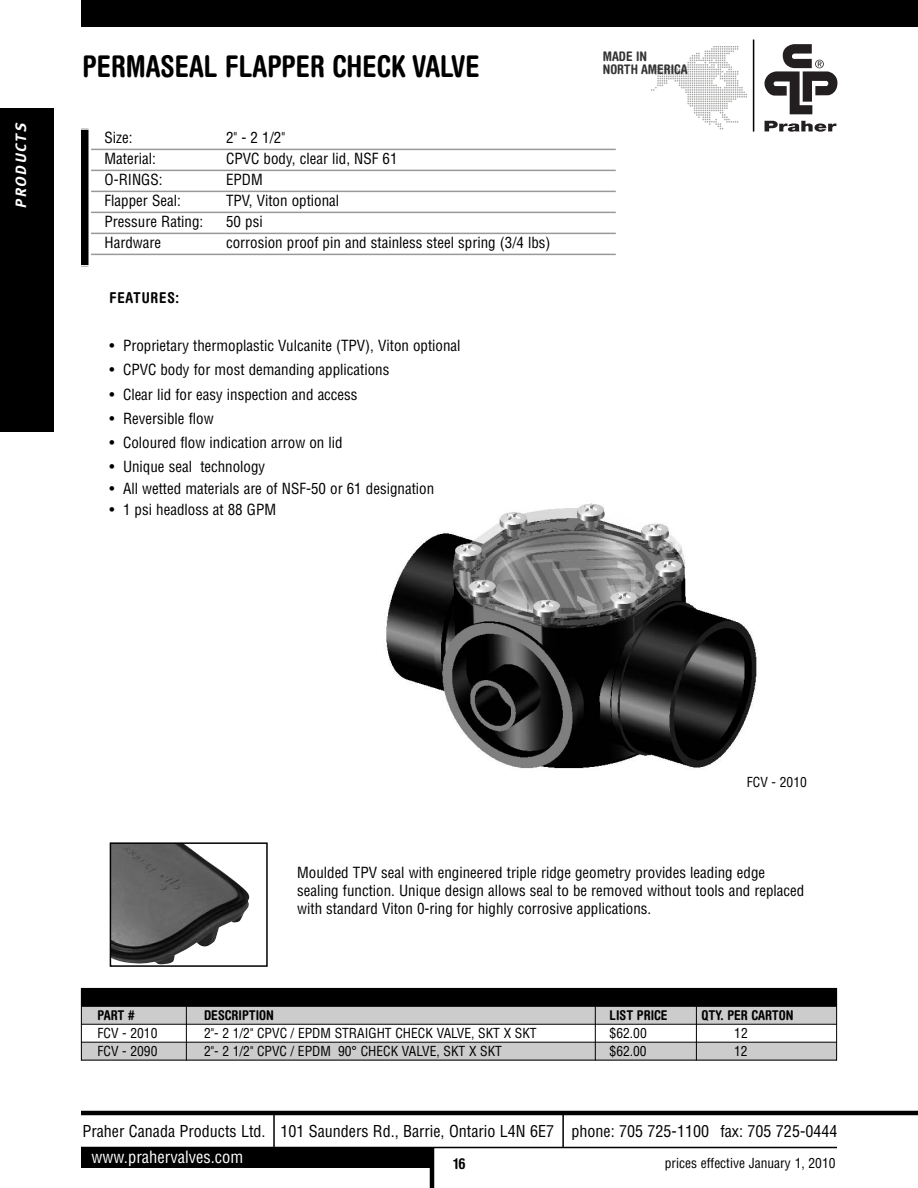
<style>
.page{position:relative;width:918px;height:1188px;background:#fff}
.page>*{position:absolute;margin:0;border:0;box-sizing:border-box;transform-origin:0 0}
.t1{font:700 condensed 30px "Helvetica Rounded";color:#000;scale:.95 1}
.t2{font:condensed 16.5px "Helvetica";color:#fff}
.t3{font:condensed 16.05px "Helvetica";color:#000}
.t4{font:condensed 15px/18px "Helvetica";color:#000}
.t5{font:700 condensed 15px "Helvetica Rounded";letter-spacing:.05em;color:#000}
.t6{font:15px "Meta Bold Italic Caps";letter-spacing:.115em;color:#fff}
.t7{font:condensed 13.5px "Helvetica";color:#000}
.t8{font:700 condensed 13.5px "Helvetica Rounded";color:#000}
.t9{font:700 condensed 13.2px/13.2px "Helvetica Rounded";color:#333}
</style>
<div class="page">
<div style="left:81px;top:128px;width:7px;height:139px;background:#000"></div>
<hr style="left:81px;top:128px;width:352px;height:2px;background:#fff">
<hr style="left:81px;top:265px;width:352px;height:2px;background:#fff">
<svg style="left:651px;top:46px;width:96px;height:83px"></svg>
<svg style="left:764px;top:44px;width:73px;height:70px"></svg>
<svg style="left:765px;top:121px;width:71px;height:11px"></svg>
<hr style="left:91px;top:149px;width:525px;height:1px;background:#999">
<hr style="left:91px;top:170px;width:525px;height:1px;background:#999">
<hr style="left:91px;top:191px;width:525px;height:1px;background:#999">
<hr style="left:91px;top:212px;width:525px;height:1px;background:#999">
<hr style="left:91px;top:233px;width:525px;height:1px;background:#999">
<hr style="left:91px;top:254px;width:525px;height:1px;background:#999">
<hr style="left:753px;top:40px;width:1px;height:92px;background:#000">
<div style="left:81px;top:0;width:837px;height:27px;background:#000"></div>
<hr style="left:81px;top:1111px;width:837px;height:4px;background:#000">
<hr style="left:430px;top:1148px;width:4px;height:40px;background:#000">
<hr style="left:81px;top:1147px;width:756px;height:1px;background:#000">
<hr style="left:273px;top:1114px;width:2px;height:34px;background:#000">
<hr style="left:562px;top:1114px;width:2px;height:34px;background:#000">
<div style="left:81px;top:1148px;width:351px;height:20px;background:#000"></div>
<div style="left:0;top:108px;width:54px;height:324px;background:#000"></div>
<img style="left:386px;top:503px;width:371px;height:266px">
<div style="left:81px;top:988px;width:105px;height:18px;background:#000"></div>
<div style="left:186px;top:988px;width:409px;height:18px;background:#000"></div>
<div style="left:595px;top:988px;width:101px;height:18px;background:#000"></div>
<div style="left:696px;top:988px;width:141px;height:18px;background:#000"></div>
<div style="left:81px;top:1006px;width:105px;height:18px;background:#ccc"></div>
<div style="left:186px;top:1006px;width:409px;height:18px;background:#ccc"></div>
<div style="left:595px;top:1006px;width:101px;height:18px;background:#ccc"></div>
<div style="left:696px;top:1006px;width:141px;height:18px;background:#ccc"></div>
<div style="left:81px;top:1042px;width:105px;height:18px;background:#ccc"></div>
<div style="left:186px;top:1042px;width:409px;height:18px;background:#ccc"></div>
<div style="left:595px;top:1042px;width:101px;height:18px;background:#ccc"></div>
<div style="left:696px;top:1042px;width:141px;height:18px;background:#ccc"></div>
<hr style="left:81px;top:988px;width:1px;height:72px;background:#000">
<hr style="left:186px;top:988px;width:1px;height:72px;background:#000">
<hr style="left:595px;top:988px;width:1px;height:72px;background:#000">
<hr style="left:696px;top:988px;width:1px;height:72px;background:#000">
<hr style="left:836px;top:988px;width:1px;height:72px;background:#000">
<hr style="left:81px;top:1006px;width:756px;height:1px;background:#000">
<hr style="left:81px;top:1024px;width:756px;height:1px;background:#000">
<hr style="left:81px;top:1042px;width:756px;height:1px;background:#000">
<hr style="left:81px;top:1060px;width:756px;height:1px;background:#000">
<img style="left:113px;top:845px;width:137px;height:119px">
<div style="left:110px;top:842px;width:158px;height:125px;border:2px solid #000"></div>
<p class="t6" style="left:16px;top:208px;width:86px;rotate:-90deg">PRODUCTS</p>
<h1 class="t1" style="left:82px;top:56px;width:420px">PERMASEAL FLAPPER CHECK VALVE</h1>
<p class="t4" style="left:105px;top:129px;width:29px">Size:</p>
<p class="t4" style="left:226px;top:129px;width:61px">2" - 2 1/2"</p>
<p class="t4" style="left:105px;top:150px;width:53px">Material:</p>
<p class="t4" style="left:226px;top:150px;width:173px">CPVC body, clear lid, NSF 61</p>
<p class="t4" style="left:105px;top:171px;width:59px">O-RINGS:</p>
<p class="t4" style="left:226px;top:171px;width:38px">EPDM</p>
<p class="t4" style="left:105px;top:192px;width:78px">Flapper Seal:</p>
<p class="t4" style="left:226px;top:192px;width:115px">TPV, Viton optional</p>
<p class="t4" style="left:105px;top:213px;width:100px">Pressure Rating:</p>
<p class="t4" style="left:226px;top:213px;width:38px">50 psi</p>
<p class="t4" style="left:105px;top:234px;width:58px">Hardware</p>
<p class="t4" style="left:226px;top:234px;width:326px">corrosion proof pin and stainless steel spring (3/4 lbs)</p>
<p class="t5" style="left:110px;top:292px;width:71px">FEATURES:</p>
<p class="t4" style="left:110px;top:337px;width:353px">• Proprietary thermoplastic Vulcanite (TPV), Viton optional</p>
<p class="t4" style="left:110px;top:361px;width:281px">• CPVC body for most demanding applications</p>
<p class="t4" style="left:110px;top:386px;width:250px">• Clear lid for easy inspection and access</p>
<p class="t4" style="left:110px;top:410px;width:106px">• Reversible flow</p>
<p class="t4" style="left:110px;top:434px;width:235px">• Coloured flow indication arrow on lid</p>
<p class="t4" style="left:110px;top:458px;width:157px">• Unique seal technology</p>
<p class="t4" style="left:110px;top:479px;width:326px">• All wetted materials are of NSF-50 or 61 designation</p>
<p class="t4" style="left:110px;top:501px;width:168px">• 1 psi headloss at 88 GPM</p>
<p class="t9" style="left:603px;top:51px;width:86px">MADE IN<br>NORTH AMERICA</p>
<p class="t7" style="left:747px;top:775px;width:61px">FCV - 2010</p>
<p class="t4" style="left:297px;top:864px;width:509px">Moulded TPV seal with engineered triple ridge geometry provides leading edge sealing function. Unique design allows seal to be removed without tools and replaced with standard Viton 0-ring for highly corrosive applications.</p>
<p class="t8" style="left:98px;top:1010px;width:39px">PART #</p>
<p class="t8" style="left:204px;top:1010px;width:72px">DESCRIPTION</p>
<p class="t8" style="left:610px;top:1010px;width:60px">LIST PRICE</p>
<p class="t8" style="left:702px;top:1010px;width:94px">QTY. PER CARTON</p>
<p class="t7" style="left:98px;top:1026px;width:61px">FCV - 2010</p>
<p class="t7" style="left:204px;top:1026px;width:334px">2"- 2 1/2" CPVC / EPDM STRAIGHT CHECK VALVE, SKT X SKT</p>
<p class="t7" style="left:610px;top:1026px;width:39px">$62.00</p>
<p class="t7" style="left:734px;top:1026px;width:15px">12</p>
<p class="t7" style="left:98px;top:1044px;width:61px">FCV - 2090</p>
<p class="t7" style="left:204px;top:1044px;width:299px">2"- 2 1/2" CPVC / EPDM 90° CHECK VALVE, SKT X SKT</p>
<p class="t7" style="left:610px;top:1044px;width:39px">$62.00</p>
<p class="t7" style="left:734px;top:1044px;width:15px">12</p>
<p class="t3" style="left:82px;top:1122px;width:756px">Praher Canada Products Ltd. 101 Saunders Rd., Barrie, Ontario L4N 6E7 phone: 705 725-1100 fax: 705 725-0444</p>
<p class="t2" style="left:92px;top:1148px;width:153px">www.prahervalves.com</p>
<p class="t7" style="left:665px;top:1156px;width:172px">prices effective January 1, 2010</p>
<p class="t5" style="left:454px;top:1158px;width:14px">16</p>
</div>
